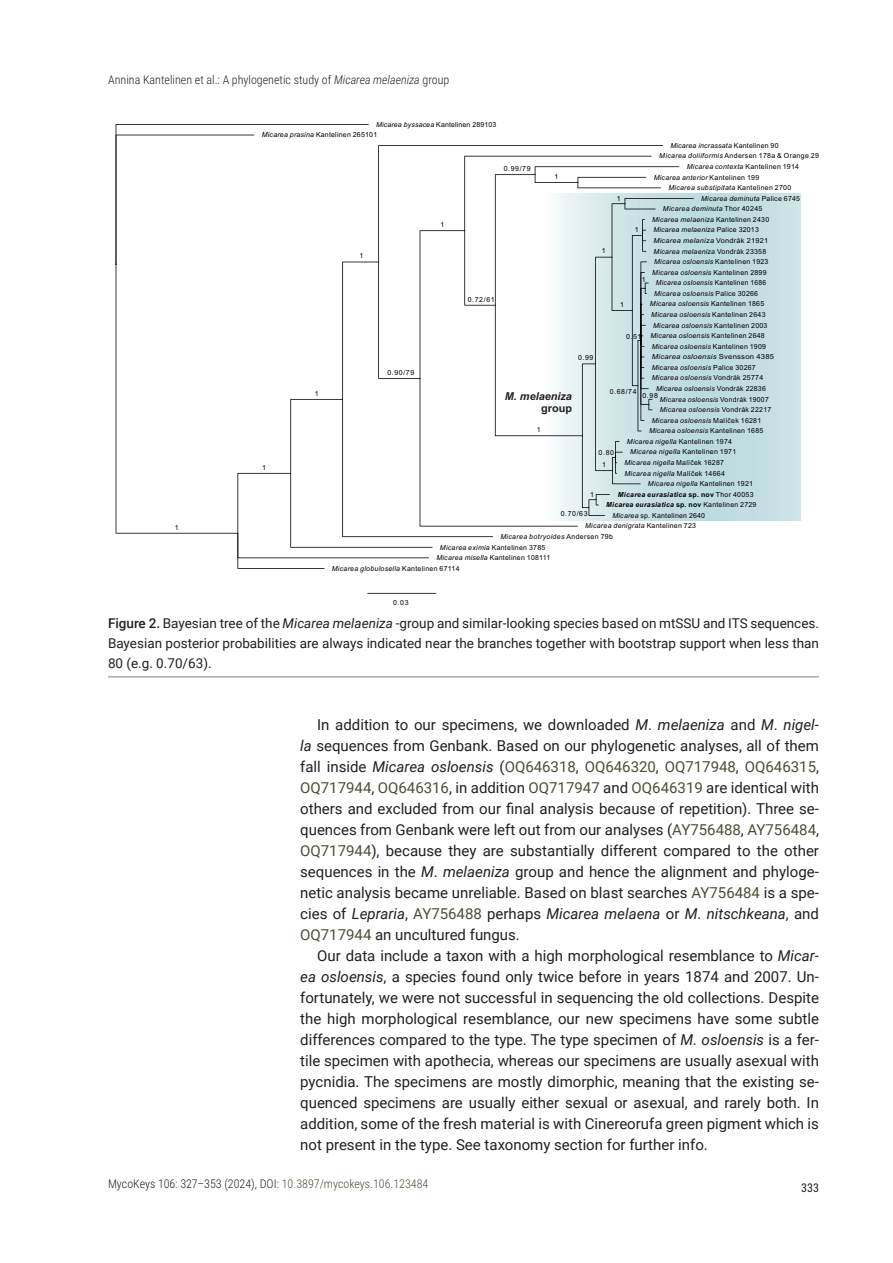
<style>
.page{position:relative;width:893px;height:1263px;background:#fff}
.page>*{position:absolute;margin:0;border:0;box-sizing:border-box;transform-origin:0 0}
.t1{font:15px/21px "Roboto";color:#231f20;text-align:justify}
.t2{font:13.5px/19.8px "Roboto";color:#231f20;text-align:justify}
.t3{font:300 12px "Roboto Condensed";color:#231f20}
.t4{font:12px "Roboto Condensed";color:#231f20}
.t5{font:italic 700 10.95px "Arial";color:#231f20}
.t6{font:700 10.95px "Arial";color:#231f20}
.t7{font:italic 7.05px "Arial";letter-spacing:.035em;color:#000002}
.t8{font:7.05px/10.6px "Arial";letter-spacing:.035em;color:#000002}
.t9{font:italic 700 7.05px "Arial";letter-spacing:.035em;color:#000002}
.t10{font:italic 7.05px "Arial";letter-spacing:.035em;color:#000002;scale:.96 1}
.t11{font:italic 7.05px "Arial";letter-spacing:.035em;color:#000002;scale:1.1 1}
.t12{font:italic 7.05px "Arial";letter-spacing:.035em;color:#000002;scale:1.05 1}
.s1{font-style:italic}
.s2{font-style:normal}
.s3{font-weight:400;font-style:normal}
.s4{font-weight:500}
.s5{color:#4c4d37}
</style>
<div class="page">
<hr style="left:108px;top:676px;width:711px;height:2px;background:#a8a9ad">
<hr style="left:367px;top:593px;width:69px;height:1px;background:#000002">
<svg style="left:115px;top:124px;width:579px;height:445px"></svg>
<p class="t3" style="left:108px;top:71px;width:343px">Annina Kantelinen et al.: A phylogenetic study of <span class="s1">Micarea melaeniza</span> group</p>
<p class="t8" style="left:376px;top:119px;width:122px"><span class="s1">Micarea byssacea</span> Kantelinen 289103</p>
<p class="t8" style="left:175px;top:522px;width:5px">1</p>
<p class="t8" style="left:262px;top:129px;width:117px"><span class="s1">Micarea prasina</span> Kantelinen 265101</p>
<p class="t7" style="left:670px;top:141px;width:110px">Micarea incrassata <span class="s2">Kantelinen 90</span></p>
<p class="t8" style="left:504px;top:163px;width:28px">0.99/79</p>
<p class="t8" style="left:687px;top:151px;width:134px;text-indent:-27px"><span class="s1">Micarea doliiformis</span> Andersen 178a &amp; Orange 29<br><span class="s1">Micarea contexta</span> Kantelinen 1914</p>
<p class="t8" style="left:554px;top:171px;width:5px">1</p>
<p class="t7" style="left:654px;top:173px;width:107px">Micarea anterior <span class="s2">Kantelinen 199</span></p>
<p class="t7" style="left:668px;top:183px;width:124px">Micarea substipitata <span class="s2">Kantelinen 2700</span></p>
<p class="t8" style="left:359px;top:250px;width:5px">1</p>
<p class="t8" style="left:440px;top:219px;width:5px">1</p>
<p class="t8" style="left:617px;top:193px;width:5px">1</p>
<p class="t8" style="left:602px;top:246px;width:5px">1</p>
<p class="t8" style="left:635px;top:224px;width:5px">1</p>
<p class="t7" style="left:701px;top:194px;width:100px">Micarea deminuta <span class="s2">Palice 6745</span></p>
<p class="t12" style="left:653px;top:236px;width:111px">Micarea melaniza <span class="s2">Vondrák 21921</span></p>
<p class="t7" style="left:654px;top:257px;width:116px">Micarea osloensis <span class="s2">Kantelinen 1923</span></p>
<p class="t7" style="left:663px;top:204px;width:101px">Micarea deminuta <span class="s2">Thor 40245</span></p>
<p class="t7" style="left:652px;top:215px;width:118px">Micarea melaeniza <span class="s2">Kantelinen 2430</span></p>
<p class="t7" style="left:653px;top:225px;width:107px">Micarea melaeniza <span class="s2">Palice 32013</span></p>
<p class="t7" style="left:654px;top:247px;width:114px">Micarea melaeniza <span class="s2">Vondrák 23358</span></p>
<p class="t7" style="left:652px;top:268px;width:116px">Micarea osloensis <span class="s2">Kantelinen 2899</span></p>
<p class="t8" style="left:642px;top:274px;width:5px">1</p>
<p class="t10" style="left:656px;top:278px;width:116px">Micarea osloensis <span class="s2">Kantelinen 1686</span></p>
<p class="t8" style="left:468px;top:294px;width:28px">0.72/61</p>
<p class="t8" style="left:620px;top:299px;width:5px">1</p>
<p class="t7" style="left:654px;top:289px;width:105px">Micarea osloensis <span class="s2">Palice 30266</span></p>
<p class="t7" style="left:650px;top:299px;width:116px">Micarea osloensis <span class="s2">Kantelinen 1865</span></p>
<p class="t7" style="left:651px;top:310px;width:116px">Micarea osloensis <span class="s2">Kantelinen 2643</span></p>
<p class="t7" style="left:653px;top:321px;width:116px">Micarea osloensis <span class="s2">Kantelinen 2003</span></p>
<p class="t8" style="left:626px;top:332px;width:17px">0.51</p>
<p class="t7" style="left:651px;top:331px;width:116px">Micarea osloensis <span class="s2">Kantelinen 2648</span></p>
<p class="t7" style="left:652px;top:342px;width:116px">Micarea osloensis <span class="s2">Kantelinen 1909</span></p>
<p class="t8" style="left:578px;top:352px;width:17px">0.99</p>
<p class="t11" style="left:652px;top:352px;width:113px">Micarea osloensis <span class="s2">Svensson 4385</span></p>
<p class="t8" style="left:387px;top:367px;width:28px">0.90/79</p>
<p class="t7" style="left:652px;top:363px;width:106px">Micarea osloensis <span class="s2">Palice 30267</span></p>
<p class="t7" style="left:652px;top:373px;width:113px">Micarea osloensis <span class="s2">Vondrák 25774</span></p>
<p class="t8" style="left:315px;top:388px;width:5px">1</p>
<p class="t5" style="left:505px;top:389px;width:69px">M. melaeniza</p>
<p class="t6" style="left:541px;top:401px;width:32px">group</p>
<p class="t8" style="left:537px;top:424px;width:5px">1</p>
<p class="t7" style="left:656px;top:384px;width:111px">Micarea osloensis <span class="s2">Vondrák 22836</span></p>
<p class="t7" style="left:649px;top:426px;width:116px">Micarea osloensis <span class="s2">Kantelinen 1685</span></p>
<p class="t8" style="left:610px;top:386px;width:28px">0.68/74</p>
<p class="t8" style="left:642px;top:390px;width:17px">0.98</p>
<p class="t7" style="left:660px;top:395px;width:110px">Micarea osloensis <span class="s2">Vondrák 19007</span></p>
<p class="t7" style="left:660px;top:405px;width:113px">Micarea osloensis <span class="s2">Vondrák 22217</span></p>
<p class="t7" style="left:652px;top:416px;width:111px">Micarea osloensis <span class="s2">Malíček 16281</span></p>
<p class="t7" style="left:627px;top:437px;width:107px">Micarea nigella <span class="s2">Kantelinen 1974</span></p>
<p class="t8" style="left:599px;top:447px;width:17px">0.80</p>
<p class="t7" style="left:630px;top:447px;width:108px">Micarea nigella <span class="s2">Kantelinen 1971</span></p>
<p class="t8" style="left:262px;top:462px;width:5px">1</p>
<p class="t8" style="left:602px;top:459px;width:5px">1</p>
<p class="t7" style="left:624px;top:458px;width:101px">Micarea nigella <span class="s2">Malíček 16287</span></p>
<p class="t7" style="left:648px;top:479px;width:107px">Micarea nigella <span class="s2">Kantelinen 1921</span></p>
<p class="t7" style="left:624px;top:469px;width:102px">Micarea nigella <span class="s2">Malíček 14664</span></p>
<p class="t8" style="left:590px;top:489px;width:5px">1</p>
<p class="t9" style="left:618px;top:490px;width:137px">Micarea eurasiatica <span class="s2">sp. nov</span> <span class="s3">Thor 40053</span></p>
<p class="t9" style="left:606px;top:500px;width:152px">Micarea eurasiatica <span class="s2">sp. nov</span> <span class="s3">Kantelinen 2729</span></p>
<p class="t8" style="left:561px;top:508px;width:28px">0.70/63</p>
<p class="t8" style="left:612px;top:510px;width:94px"><span class="s1">Micarea</span> sp. Kantelinen 2640</p>
<p class="t7" style="left:585px;top:521px;width:112px">Micarea denigrata <span class="s2">Kantelinen 723</span></p>
<p class="t7" style="left:500px;top:532px;width:114px">Micarea botryoides <span class="s2">Andersen 79b</span></p>
<p class="t8" style="left:440px;top:542px;width:107px"><span class="s1">Micarea eximia</span> Kantelinen 3785</p>
<p class="t8" style="left:436px;top:552px;width:115px"><span class="s1">Micarea misella</span> Kantelinen 108111</p>
<p class="t7" style="left:332px;top:564px;width:129px">Micarea globulosella <span class="s2">Kantelinen 67114</span></p>
<p class="t8" style="left:393px;top:597px;width:17px">0.03</p>
<p class="t2" style="left:108px;top:613px;width:712px"><span class="s4">Figure 2.</span> Bayesian tree of the <span class="s1">Micarea melaeniza</span> -group and similar-looking species based on mtSSU and ITS sequences.<br>Bayesian posterior probabilities are always indicated near the branches together with bootstrap support when less than 80 (e.g. 0.70/63).</p>
<p class="t1" style="left:300px;top:713px;width:520px;text-indent:17px">In addition to our specimens, we downloaded <span class="s1">M</span>. <span class="s1">melaeniza</span> and <span class="s1">M</span>. <span class="s1">nigel&shy;la</span> sequences from Genbank. Based on our phylogenetic analyses, all of them fall inside <span class="s1">Micarea osloensis</span> (<span class="s5">OQ646318</span>, <span class="s5">OQ646320</span>, <span class="s5">OQ717948</span>, <span class="s5">OQ646315</span>, <span class="s5">OQ717944</span>, <span class="s5">OQ646316</span>, in addition <span class="s5">OQ717947</span> and <span class="s5">OQ646319</span> are identical with others and excluded from our final analysis because of repetition). Three se&shy;quences from Genbank were left out from our analyses (<span class="s5">AY756488</span>, <span class="s5">AY756484</span>, <span class="s5">OQ717944</span>), because they are substantially different compared to the other sequences in the <span class="s1">M</span>. <span class="s1">melaeniza</span> group and hence the alignment and phyloge&shy;netic analysis became unreliable. Based on blast searches <span class="s5">AY756484</span> is a spe&shy;cies of <span class="s1">Lepraria</span>, <span class="s5">AY756488</span> perhaps <span class="s1">Micarea melaena</span> or <span class="s1">M</span>. <span class="s1">nitschkeana</span>, and <span class="s5">OQ717944</span> an uncultured fungus.</p>
<p class="t1" style="left:300px;top:944px;width:520px;text-indent:17px">Our data include a taxon with a high morphological resemblance to <span class="s1">Micar&shy;ea osloensis</span>, a species found only twice before in years 1874 and 2007. Un&shy;fortunately, we were not successful in sequencing the old collections. Despite the high morphological resemblance, our new specimens have some subtle differences compared to the type. The type specimen of <span class="s1">M. osloensis</span> is a fer&shy;tile specimen with apothecia, whereas our specimens are usually asexual with pycnidia. The specimens are mostly dimorphic, meaning that the existing se&shy;quenced specimens are usually either sexual or asexual, and rarely both. In addition, some of the fresh material is with Cinereorufa green pigment which is not present in the type. See taxonomy section for further info.</p>
<p class="t3" style="left:108px;top:1175px;width:322px">MycoKeys 106: 327–353 (2024), DOI: <span class="s5">10.3897/mycokeys.106.123484</span></p>
<p class="t4" style="left:801px;top:1179px;width:19px">333</p>
</div>
